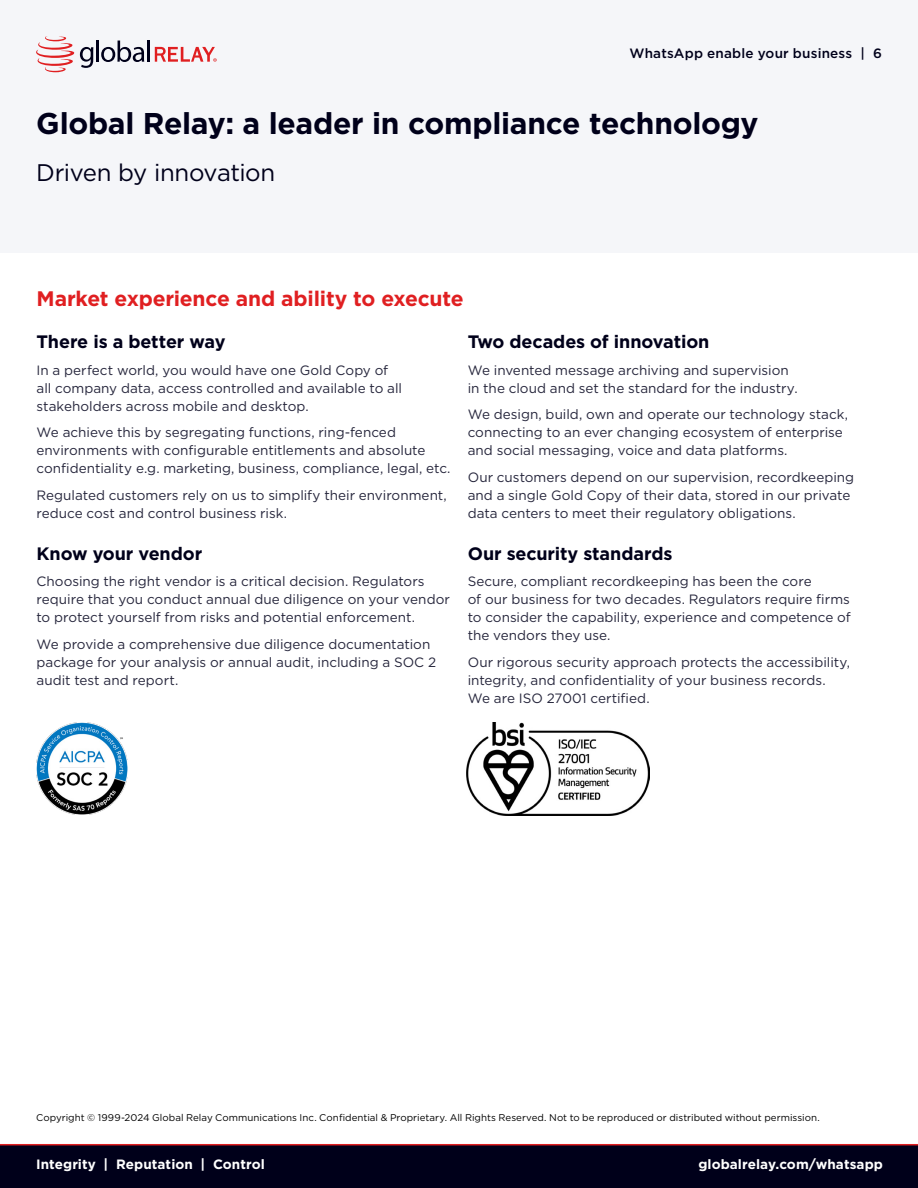
<style>
.page{position:relative;width:918px;height:1188px;background:#fff}
.page>*{position:absolute;margin:0;border:0;box-sizing:border-box;transform-origin:0 0}
.t1{font:700 30px "Gotham";letter-spacing:-.01em;color:#00001a}
.t2{font:24px "Gotham";letter-spacing:-.02em;color:#00001a}
.t3{font:700 21px "Gotham";letter-spacing:-.01em;color:#e01f21}
.t4{font:700 18px "Gotham";letter-spacing:-.005em;color:#00001a}
.t5{font:13.5px/18px "Gotham";color:#26263c}
.t6{font:700 13.5px "Gotham";letter-spacing:.005em;color:#fff}
.t7{font:500 13.5px "Gotham";letter-spacing:.015em;color:#00001a}
.t8{font:9.75px "Gotham";letter-spacing:.005em;color:#000}
</style>
<div class="page">
<div style="left:0;top:1145px;width:918px;height:43px;background:#00001a"></div>
<hr style="left:0;top:1144px;width:918px;height:1px;background:#e01f21">
<div style="left:0;top:0;width:918px;height:253px;background:#f5f6f9"></div>
<hr style="left:96px;top:41px;width:3px;height:21px;background:#00001a">
<svg style="left:101px;top:41px;width:43px;height:21px"></svg>
<hr style="left:147px;top:41px;width:3px;height:21px;background:#00001a">
<svg style="left:36px;top:36px;width:57px;height:36px"></svg>
<svg style="left:155px;top:47px;width:62px;height:15px"></svg>
<img style="left:467px;top:723px;width:182px;height:93px">
<img style="left:37px;top:723px;width:91px;height:91px">
<p class="t7" style="left:630px;top:44px;width:254px">WhatsApp enable your business | 6</p>
<h1 class="t1" style="left:36px;top:103px;width:724px">Global Relay: a leader in compliance technology</h1>
<h2 class="t2" style="left:36px;top:157px;width:241px">Driven by innovation</h2>
<h3 class="t3" style="left:37px;top:285px;width:429px">Market experience and ability to execute</h3>
<h3 class="t4" style="left:37px;top:330px;width:190px">There is a better way</h3>
<p class="t5" style="left:37px;top:361px;width:367px">In a perfect world, you would have one Gold Copy of all company data, access controlled and available to all stakeholders across mobile and desktop.</p>
<p class="t5" style="left:37px;top:423px;width:416px">We achieve this by segregating functions, ring-fenced environments with configurable entitlements and absolute confidentiality e.g. marketing, business, compliance, legal, etc.</p>
<p class="t5" style="left:37px;top:486px;width:412px">Regulated customers rely on us to simplify their environment, reduce cost and control business risk.</p>
<h3 class="t4" style="left:37px;top:542px;width:167px">Know your vendor</h3>
<p class="t5" style="left:37px;top:572px;width:415px">Choosing the right vendor is a critical decision. Regulators require that you conduct annual due diligence on your vendor to protect yourself from risks and potential enforcement.</p>
<p class="t5" style="left:37px;top:635px;width:401px">We provide a comprehensive due diligence documentation package for your analysis or annual audit, including a SOC 2 audit test and report.</p>
<h3 class="t4" style="left:468px;top:330px;width:243px">Two decades of innovation</h3>
<p class="t5" style="left:468px;top:361px;width:331px">We invented message archiving and supervision in the cloud and set the standard for the industry.</p>
<p class="t5" style="left:468px;top:405px;width:382px">We design, build, own and operate our technology stack, connecting to an ever changing ecosystem of enterprise and social messaging, voice and data platforms.</p>
<p class="t5" style="left:468px;top:468px;width:388px">Our customers depend on our supervision, recordkeeping and a single Gold Copy of their data, stored in our private data centers to meet their regulatory obligations.</p>
<h3 class="t4" style="left:468px;top:542px;width:206px">Our security standards</h3>
<p class="t5" style="left:468px;top:572px;width:385px">Secure, compliant recordkeeping has been the core<br>of our business for two decades. Regulators require firms to consider the capability, experience and competence of the vendors they use.</p>
<p class="t5" style="left:468px;top:653px;width:384px">Our rigorous security approach protects the accessibility, integrity, and confidentiality of your business records.<br>We are ISO 27001 certified.</p>
<p class="t8" style="left:36px;top:1111px;width:785px">Copyright © 1999-2024 Global Relay Communications Inc. Confidential &amp; Proprietary. All Rights Reserved. Not to be reproduced or distributed without permission.</p>
<p class="t6" style="left:36px;top:1155px;width:230px">Integrity | Reputation | Control</p>
<p class="t6" style="left:698px;top:1155px;width:186px">globalrelay.com/whatsapp</p>
</div>
